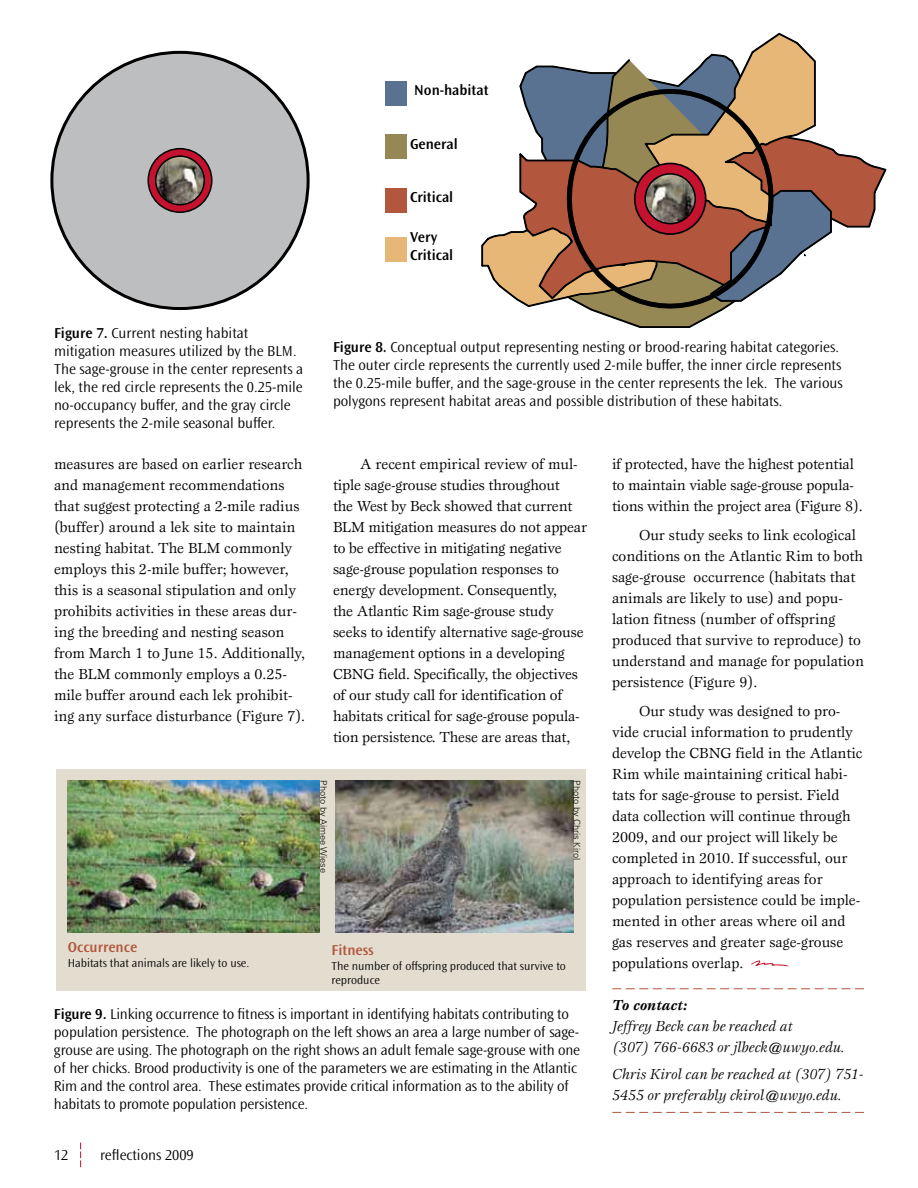
<style>
.page{position:relative;width:918px;height:1188px;background:#fff}
.page>*{position:absolute;margin:0;border:0;box-sizing:border-box;transform-origin:0 0}
.t1{font:15px/21px "Esprit";color:#000}
.t2{font:300 15px/18px "Ocean Sans MT Std";letter-spacing:-.01em;color:#000}
.t3{font:italic 15px/21px "Esprit";color:#000}
.t4{font:600 15px/18px "Ocean Sans MT Std";color:#000}
.t5{font:600 15px "Ocean Sans MT Std";color:#b2573d}
.t6{font:300 12px/14.4px "Ocean Sans MT Std";color:#000}
.t7{font:300 9px "Zurich BT";color:#000}
.s1{font-weight:600}
.s2{font-weight:700}
</style>
<div class="page">
<svg style="left:80px;top:1143px;width:1px;height:24px"></svg>
<div style="left:56px;top:770px;width:529px;height:221px;background:#e2ddcf"></div>
<div style="left:52px;top:52px;width:256px;height:257px;background:#bcbec0;border-radius:50%"></div>
<svg style="left:148px;top:149px;width:64px;height:63px"></svg>
<div style="left:147px;top:148px;width:66px;height:65px;border:2px solid #000;border-radius:50%"></div>
<img style="left:156px;top:156px;width:48px;height:49px;border-radius:24px">
<div style="left:155px;top:155px;width:50px;height:50px;border:2px solid #000;border-radius:50%"></div>
<div style="left:385px;top:238px;width:21px;height:24px;background:#e7b777"></div>
<div style="left:385px;top:188px;width:21px;height:25px;background:#b2573d"></div>
<div style="left:385px;top:134px;width:21px;height:25px;background:#968855"></div>
<div style="left:385px;top:81px;width:21px;height:25px;background:#5a7292"></div>
<svg style="left:482px;top:33px;width:404px;height:294px"></svg>
<svg style="left:635px;top:163px;width:71px;height:71px;background:#ae1029"></svg>
<div style="left:634px;top:163px;width:73px;height:72px;border:2px solid #000;border-radius:50%"></div>
<img style="left:645px;top:174px;width:50px;height:50px;border-radius:25px">
<div style="left:644px;top:173px;width:52px;height:51px;border:2px solid #000;border-radius:50%"></div>
<img style="left:68px;top:780px;width:252px;height:153px">
<img style="left:336px;top:780px;width:238px;height:153px">
<svg style="left:612px;top:988px;width:252px;height:1px"></svg>
<svg style="left:612px;top:1112px;width:252px;height:1px"></svg>
<svg style="left:751px;top:960px;width:38px;height:6px"></svg>
<p class="t4" style="left:414px;top:81px;width:76px">Non-habitat</p>
<p class="t4" style="left:410px;top:135px;width:49px">General</p>
<p class="t2" style="left:54px;top:325px;width:251px"><span class="s1">Figure 7.</span> Current nesting habitat mitigation measures utilized by the BLM.<br>The sage-grouse in the center represents a lek, the red circle represents the 0.25-mile no-occupancy buffer, and the gray circle represents the 2-mile seasonal buffer.</p>
<p class="t4" style="left:410px;top:189px;width:45px">Critical</p>
<p class="t4" style="left:410px;top:229px;width:45px">Very<br>Critical</p>
<p class="t2" style="left:333px;top:339px;width:511px"><span class="s1">Figure 8.</span> Conceptual output representing nesting or brood-rearing habitat categories.<br>The outer circle represents the currently used 2-mile buffer, the inner circle represents the 0.25-mile buffer, and the sage-grouse in the center represents the lek. The various polygons represent habitat areas and possible distribution of these habitats.</p>
<p class="t1" style="left:333px;top:454px;width:256px;text-indent:27px">A recent empirical review of mul&shy;tiple sage-grouse studies throughout<br>the West by Beck showed that current BLM mitigation measures do not appear to be effective in mitigating negative sage-grouse population responses to energy development. Consequently,<br>the Atlantic Rim sage-grouse study seeks to identify alternative sage-grouse management options in a developing CBNG field. Specifically, the objectives of our study call for identification of habitats critical for sage-grouse popula&shy;tion persistence. These are areas that,</p>
<p class="t1" style="left:612px;top:454px;width:252px">if protected, have the highest potential to maintain viable sage-grouse popula&shy;tions within the project area (Figure 8).</p>
<p class="t1" style="left:54px;top:454px;width:253px">measures are based on earlier research and management recommendations that suggest protecting a 2-mile radius (buffer) around a lek site to maintain nesting habitat. The BLM commonly employs this 2-mile buffer; however, this is a seasonal stipulation and only prohibits activities in these areas dur&shy;ing the breeding and nesting season from March 1 to June 15. Additionally, the BLM commonly employs a 0.25- mile buffer around each lek prohibit&shy;ing any surface disturbance (Figure 7).</p>
<p class="t1" style="left:612px;top:525px;width:253px;text-indent:27px">Our study seeks to link ecological conditions on the Atlantic Rim to both sage-grouse occurrence (habitats that animals are likely to use) and popu&shy;lation fitness (number of offspring produced that survive to reproduce) to understand and manage for population persistence (Figure 9).</p>
<p class="t1" style="left:612px;top:701px;width:252px;text-indent:27px">Our study was designed to pro&shy;vide crucial information to prudently develop the CBNG field in the Atlantic Rim while maintaining critical habi&shy;tats for sage-grouse to persist. Field data collection will continue through 2009, and our project will likely be completed in 2010. If successful, our approach to identifying areas for population persistence could be imple&shy;mented in other areas where oil and gas reserves and greater sage-grouse populations overlap.</p>
<p class="t3" style="left:612px;top:994px;width:234px"><span class="s2">To contact:<br></span>Jeffrey Beck can be reached at<br>(307) 766-6683 or jlbeck@uwyo.edu.</p>
<p class="t3" style="left:612px;top:1064px;width:253px">Chris Kirol can be reached at (307) 751-<br>5455 or preferably ckirol@uwyo.edu.</p>
<p class="t7" style="left:329px;top:780px;width:94px;rotate:90deg">Photo by Aimee Wiese</p>
<p class="t7" style="left:582px;top:780px;width:81px;rotate:90deg">Photo by Chris Kirol</p>
<p class="t5" style="left:68px;top:939px;width:71px">Occurrence</p>
<p class="t6" style="left:68px;top:956px;width:183px">Habitats that animals are likely to use.</p>
<p class="t5" style="left:332px;top:942px;width:44px">Fitness</p>
<p class="t6" style="left:332px;top:959px;width:236px">The number of offspring produced that survive to reproduce</p>
<p class="t2" style="left:54px;top:1005px;width:528px"><span class="s1">Figure 9.</span> Linking occurrence to fitness is important in identifying habitats contributing to population persistence. The photograph on the left shows an area a large number of sage&shy;grouse are using. The photograph on the right shows an adult female sage-grouse with one of her chicks. Brood productivity is one of the parameters we are estimating in the Atlantic Rim and the control area. These estimates provide critical information as to the ability of habitats to promote population persistence.</p>
<p class="t2" style="left:54px;top:1146px;width:16px">12</p>
<p class="t2" style="left:100px;top:1146px;width:95px">reflections 2009</p>
</div>
